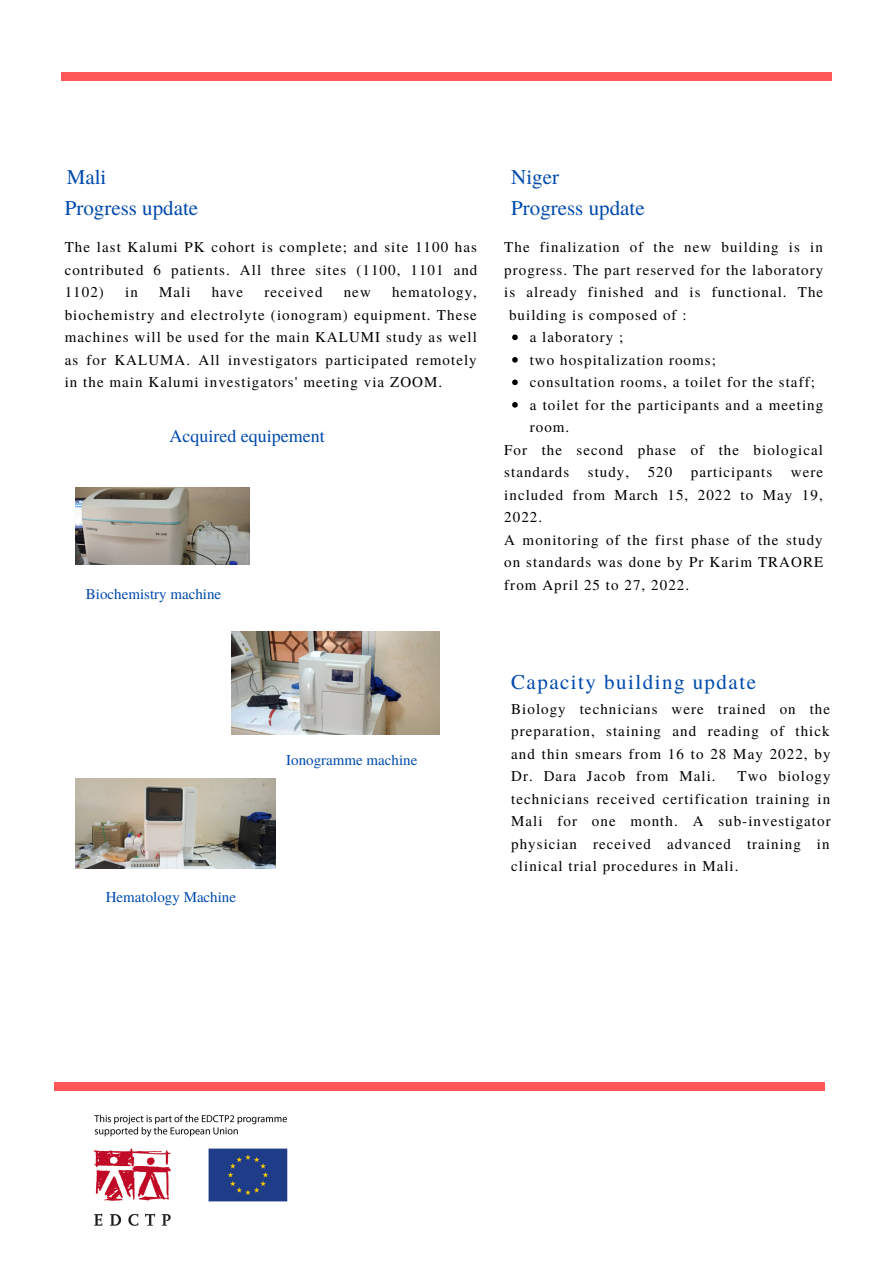
<style>
.page{position:relative;width:893px;height:1264px;background:#fff}
.page>*{position:absolute;margin:0;border:0;box-sizing:border-box;transform-origin:0 0}
.t1{font:21px/30.6px "Te X Gyre Termes";color:#004aad}
.t2{font:21px "Te X Gyre Termes";letter-spacing:.07em;color:#004aad}
.t3{font:18px "Te X Gyre Termes";color:#004aad}
.t4{font:15px/22.5px "Te X Gyre Termes";letter-spacing:.07em;color:#000;text-align:justify}
.t5{font:15px "Te X Gyre Termes";color:#004aad}
</style>
<div class="page">
<div style="left:61px;top:73px;width:770px;height:8px;background:#ff5757"></div>
<img style="left:93px;top:1114px;width:195px;height:112px">
<div style="left:54px;top:1082px;width:770px;height:8px;background:#ff5757"></div>
<img style="left:75px;top:487px;width:174px;height:77px">
<img style="left:75px;top:778px;width:200px;height:90px">
<img style="left:231px;top:631px;width:208px;height:103px">
<svg style="left:512px;top:334px;width:5px;height:6px"></svg>
<svg style="left:512px;top:357px;width:5px;height:5px"></svg>
<svg style="left:512px;top:379px;width:5px;height:6px"></svg>
<svg style="left:512px;top:402px;width:5px;height:5px"></svg>
<h1 class="t1" style="left:65px;top:160px;width:135px">Mali<br>Progress update</h1>
<p class="t4" style="left:65px;top:235px;width:414px">The last Kalumi PK cohort is complete; and site 1100 has contributed 6 patients. All three sites (1100, 1101 and 1102)</p>
<p class="t4" style="left:65px;top:280px;width:414px;text-indent:327px">hematology, biochemistry and electrolyte (ionogram) equipment. These machines will be used for the main KALUMI study as well as for KALUMA. All investigators participated remotely in the main Kalumi investigators' meeting via ZOOM.</p>
<p class="t3" style="left:169px;top:423px;width:157px">Acquired equipement</p>
<p class="t4" style="left:125px;top:280px;width:14px">in</p>
<p class="t4" style="left:159px;top:280px;width:33px">Mali</p>
<p class="t4" style="left:212px;top:280px;width:33px">have</p>
<p class="t4" style="left:264px;top:280px;width:60px">received</p>
<p class="t4" style="left:344px;top:280px;width:29px">new</p>
<p class="t5" style="left:86px;top:582px;width:137px">Biochemistry machine</p>
<h1 class="t1" style="left:511px;top:160px;width:135px">Niger<br>Progress update</h1>
<p class="t4" style="left:504px;top:235px;width:320px">The finalization of the new building is in</p>
<p class="t4" style="left:504px;top:258px;width:320px">progress. The part reserved for the laboratory</p>
<p class="t4" style="left:504px;top:280px;width:320px">is already finished and is functional. The</p>
<p class="t4" style="left:509px;top:303px;width:179px">building is composed of :</p>
<p class="t4" style="left:529px;top:325px;width:295px;text-align:left">a laboratory ;<br>two hospitalization rooms;<br>consultation rooms, a toilet for the staff; a toilet for the participants and a meeting room.</p>
<p class="t4" style="left:504px;top:438px;width:320px;text-align:left">For the second phase of the biological standards study, 520 participants were included from March 15, 2022 to May 19,<br>2022.<br>A monitoring of the first phase of the study on standards was done by Pr Karim TRAORE from April 25 to 27, 2022.</p>
<p class="t5" style="left:106px;top:885px;width:132px">Hematology Machine</p>
<p class="t5" style="left:286px;top:749px;width:133px">Ionogramme machine</p>
<h1 class="t2" style="left:511px;top:666px;width:246px">Capacity building update</h1>
<p class="t4" style="left:511px;top:696px;width:321px">Biology technicians were trained on the preparation, staining and reading of thick and thin smears from 16 to 28 May 2022, by Dr. Dara Jacob from Mali.</p>
<p class="t4" style="left:511px;top:764px;width:321px;text-indent:226px">Two biology technicians received certification training in Mali for one month. A sub-investigator physician received advanced training in clinical trial procedures in Mali.</p>
</div>
